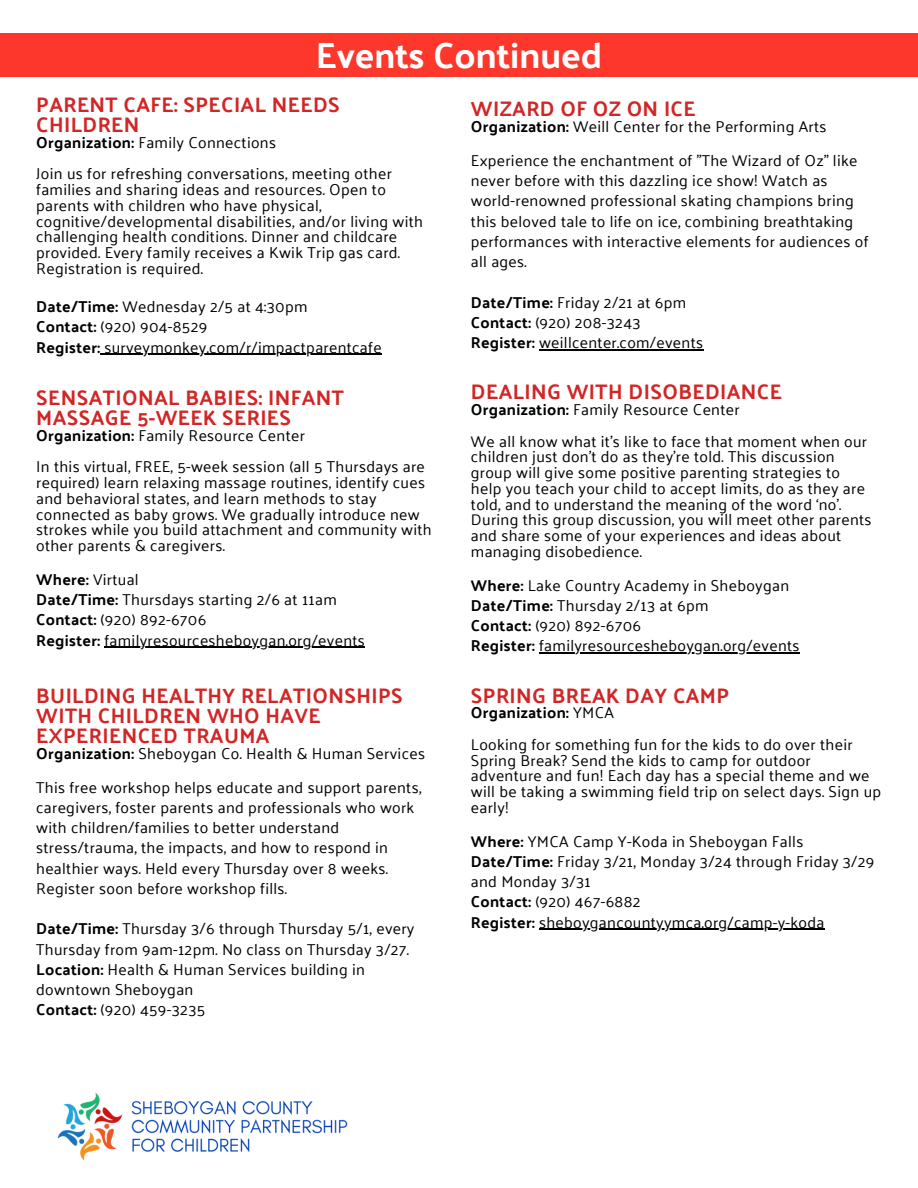
<style>
.page{position:relative;width:918px;height:1188px;background:#fff}
.page>*{position:absolute;margin:0;border:0;box-sizing:border-box;transform-origin:0 0}
.t1{font:700 36.15px "Palanquin";color:#fff}
.t2{font:700 21px/20.2px "Palanquin";letter-spacing:.02em;color:#d12626}
.t3{font:15.75px/15.8px "Palanquin";letter-spacing:.02em;color:#000}
.t4{font:700 15.75px "Palanquin";letter-spacing:.02em;color:#000}
.s1{font-weight:700}
.s2{font-weight:400}
</style>
<div class="page">
<div style="left:0;top:33px;width:918px;height:44px;background:#fd372c"></div>
<hr style="left:539px;top:652px;width:261px;height:2px;background:#000">
<hr style="left:100px;top:354px;width:282px;height:1px;background:#000">
<hr style="left:539px;top:929px;width:286px;height:1px;background:#000">
<hr style="left:539px;top:349px;width:165px;height:1px;background:#000">
<hr style="left:104px;top:647px;width:261px;height:1px;background:#000">
<img style="left:57px;top:1092px;width:291px;height:69px">
<h1 class="t1" style="left:316px;top:35px;width:288px">Events Continued</h1>
<p class="t2" style="left:36px;top:95px;width:305px">PARENT CAFE: SPECIAL NEEDS<br>CHILDREN</p>
<p class="t3" style="left:36px;top:135px;width:241px"><span class="s1">Organization:</span> Family Connections</p>
<p class="t3" style="left:36px;top:166px;width:388px">Join us for refreshing conversations, meeting other families and sharing ideas and resources. Open to parents with children who have physical, cognitive/developmental disabilities, and/or living with challenging health conditions. Dinner and childcare provided. Every family receives a Kwik Trip gas card.<br>Registration is required.</p>
<p class="t3" style="left:36px;top:299px;width:273px"><span class="s1">Date/Time:</span> Wednesday 2/5 at 4:30pm</p>
<p class="t3" style="left:36px;top:319px;width:173px"><span class="s1">Contact:</span> (920) 904-8529</p>
<h2 class="t3" style="left:36px;top:339px;width:347px"><span class="s1">Register:</span> surveymonkey.com/r/impactparentcafe</h2>
<p class="t2" style="left:36px;top:388px;width:309px">SENSATIONAL BABIES: INFANT<br>MASSAGE 5-WEEK SERIES</p>
<p class="t3" style="left:36px;top:428px;width:270px"><span class="s1">Organization:</span> Family Resource Center</p>
<p class="t3" style="left:36px;top:459px;width:397px">In this virtual, FREE, 5-week session (all 5 Thursdays are required) learn relaxing massage routines, identify cues and behavioral states, and learn methods to stay connected as baby grows. We gradually introduce new strokes while you build attachment and community with other parents &amp; caregivers.</p>
<p class="t3" style="left:36px;top:572px;width:104px"><span class="s1">Where:</span> Virtual</p>
<p class="t3" style="left:36px;top:592px;width:302px"><span class="s1">Date/Time:</span> Thursdays starting 2/6 at 11am</p>
<p class="t3" style="left:36px;top:612px;width:172px"><span class="s1">Contact:</span> (920) 892-6706</p>
<p class="t3" style="left:36px;top:632px;width:330px"><span class="s1">Register:</span> familyresourcesheboygan.org/events</p>
<p class="t2" style="left:36px;top:685px;width:368px">BUILDING HEALTHY RELATIONSHIPS<br>WITH CHILDREN WHO HAVE<br>EXPERIENCED TRAUMA</p>
<p class="t3" style="left:36px;top:746px;width:390px"><span class="s1">Organization:</span> Sheboygan Co. Health &amp; Human Services</p>
<p class="t3" style="left:36px;top:777px;width:387px;line-height:20.2px">This free workshop helps educate and support parents, caregivers, foster parents and professionals who work with children/families to better understand stress/trauma, the impacts, and how to respond in healthier ways. Held every Thursday over 8 weeks.<br>Register soon before workshop fills.</p>
<p class="t3" style="left:36px;top:919px;width:380px;line-height:20.2px"><span class="s1">Date/Time:</span> Thursday 3/6 through Thursday 5/1, every<br>Thursday from 9am-12pm. No class on Thursday 3/27.</p>
<p class="t3" style="left:36px;top:959px;width:330px;line-height:20.2px"><span class="s1">Location:</span> Health &amp; Human Services building in downtown Sheboygan</p>
<h2 class="t3" style="left:36px;top:1002px;width:171px"><span class="s1">Contact:</span> (920) 459-3235</h2>
<p class="t2" style="left:471px;top:99px;width:226px">WIZARD OF OZ ON ICE</p>
<p class="t3" style="left:471px;top:119px;width:357px"><span class="s1">Organization:</span> Weill Center for the Performing Arts</p>
<p class="t3" style="left:471px;top:150px;width:399px;line-height:20.2px">Experience the enchantment of "The Wizard of Oz" like never before with this dazzling ice show! Watch as world-renowned professional skating champions bring this beloved tale to life on ice, combining breathtaking performances with interactive elements for audiences of all ages.</p>
<h2 class="t3" style="left:471px;top:294px;width:217px"><span class="s1">Date/Time:</span> Friday 2/21 at 6pm</h2>
<p class="t3" style="left:471px;top:315px;width:171px"><span class="s1">Contact:</span> (920) 208-3243</p>
<p class="t3" style="left:471px;top:335px;width:234px"><span class="s1">Register:</span> weillcenter.com/events</p>
<h2 class="t2" style="left:471px;top:382px;width:313px">DEALING WITH DISOBEDIANCE</h2>
<h2 class="t3" style="left:471px;top:402px;width:270px"><span class="s1">Organization:</span> Family Resource Center</h2>
<p class="t3" style="left:471px;top:433px;width:402px">We all know what it’s like to face that moment when our children just don’t do as they’re told. This discussion group will give some positive parenting strategies to help you teach your child to accept limits, do as they are told, and to understand the meaning of the word ‘no’.<br>During this group discussion, you will meet other parents and share some of your experiences and ideas about managing disobedience.</p>
<p class="t3" style="left:471px;top:577px;width:320px"><span class="s1">Where:</span> Lake Country Academy in Sheboygan</p>
<p class="t3" style="left:471px;top:598px;width:239px"><span class="s1">Date/Time:</span> Thursday 2/13 at 6pm</p>
<p class="t3" style="left:471px;top:618px;width:172px"><span class="s1">Contact:</span> (920) 892-6706</p>
<p class="t3" style="left:471px;top:638px;width:330px"><span class="s1">Register:</span> familyresourcesheboygan.org/events</p>
<p class="t2" style="left:471px;top:685px;width:260px">SPRING BREAK DAY CAMP</p>
<p class="t4" style="left:471px;top:704px;width:145px">Organization: <span class="s2">YMCA</span></p>
<p class="t3" style="left:471px;top:737px;width:412px">Looking for something fun for the kids to do over their Spring Break? Send the kids to camp for outdoor adventure and fun! Each day has a special theme and we will be taking a swimming field trip on select days. Sign up early!</p>
<p class="t3" style="left:471px;top:833px;width:334px"><span class="s1">Where:</span> YMCA Camp Y-Koda in Sheboygan Falls</p>
<p class="t3" style="left:471px;top:851px;width:405px;line-height:20.2px"><span class="s1">Date/Time:</span> Friday 3/21, Monday 3/24 through Friday 3/29 and Monday 3/31</p>
<p class="t3" style="left:471px;top:894px;width:171px"><span class="s1">Contact:</span> (920) 467-6882</p>
<h2 class="t3" style="left:471px;top:914px;width:355px"><span class="s1">Register:</span> sheboygancountyymca.org/camp-y-koda</h2>
</div>
